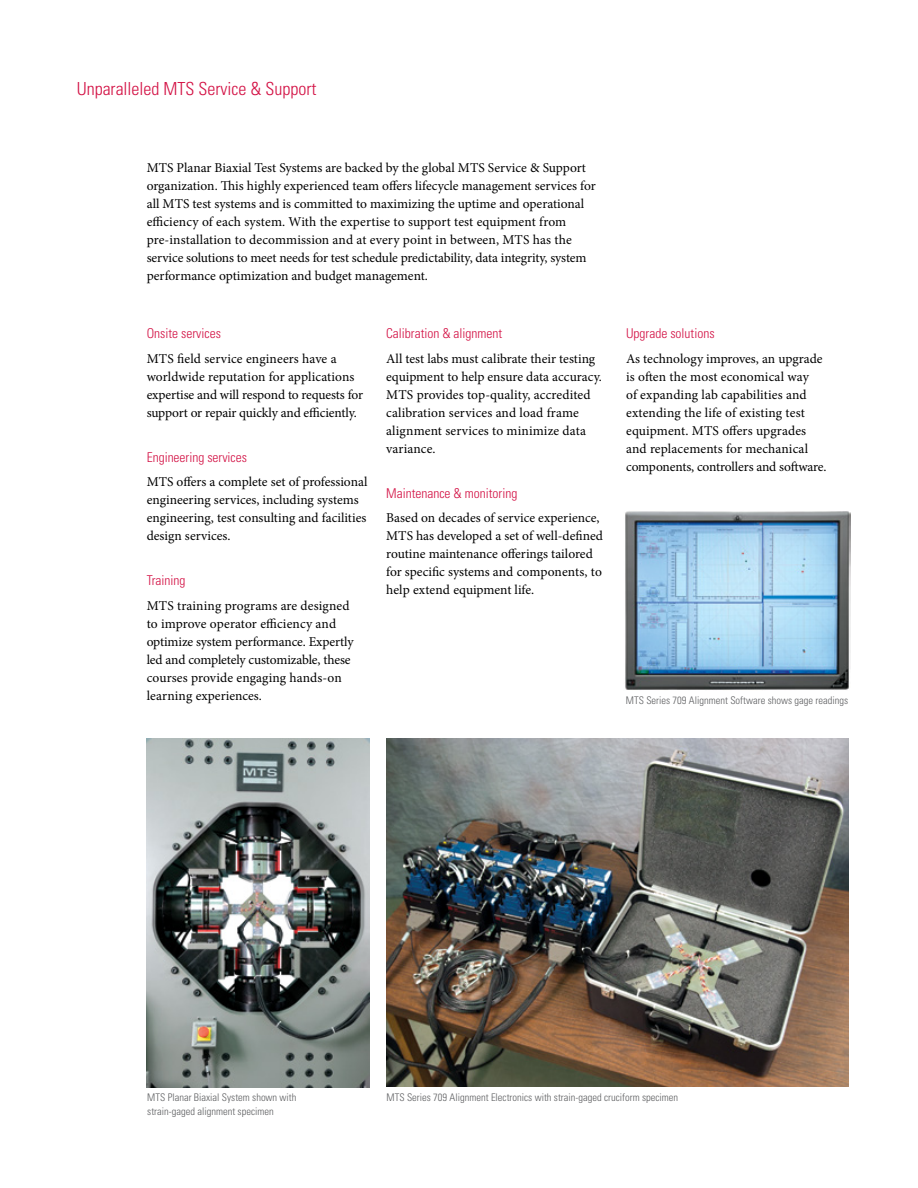
<style>
.page{position:relative;width:918px;height:1188px;background:#fff}
.page>*{position:absolute;margin:0;border:0;box-sizing:border-box;transform-origin:0 0}
.t1{font:300 condensed 18px "Univers";color:#d31245}
.t2{font:13.5px/18px "Minion Pro";color:#000}
.t3{font:300 condensed 13.5px "Univers";color:#d31245}
.t4{font:300 condensed 10.5px/13.5px "Univers";color:#5f6062}
</style>
<div class="page">
<img style="left:147px;top:739px;width:222px;height:349px">
<img style="left:387px;top:739px;width:462px;height:347px">
<img style="left:625px;top:511px;width:225px;height:179px">
<h1 class="t1" style="left:77px;top:78px;width:241px">Unparalleled MTS Service &amp; Support</h1>
<p class="t2" style="left:147px;top:159px;width:451px">MTS Planar Biaxial Test Systems are backed by the global MTS Service &amp; Support organization. This highly experienced team offers lifecycle management services for all MTS test systems and is committed to maximizing the uptime and operational efficiency of each system. With the expertise to support test equipment from pre-installation to decommission and at every point in between, MTS has the service solutions to meet needs for test schedule predictability, data integrity, system performance optimization and budget management.</p>
<p class="t3" style="left:147px;top:325px;width:76px">Onsite services</p>
<p class="t2" style="left:147px;top:349px;width:218px">MTS field service engineers have a worldwide reputation for applications expertise and will respond to requests for support or repair quickly and efficiently.</p>
<p class="t3" style="left:147px;top:449px;width:102px">Engineering services</p>
<p class="t2" style="left:147px;top:473px;width:222px">MTS offers a complete set of professional engineering services, including systems engineering, test consulting and facilities design services.</p>
<p class="t3" style="left:147px;top:572px;width:40px">Training</p>
<p class="t2" style="left:147px;top:597px;width:208px">MTS training programs are designed to improve operator efficiency and optimize system performance. Expertly led and completely customizable, these courses provide engaging hands-on learning experiences.</p>
<p class="t3" style="left:386px;top:325px;width:118px">Calibration &amp; alignment</p>
<p class="t2" style="left:386px;top:349px;width:217px">All test labs must calibrate their testing equipment to help ensure data accuracy.<br>MTS provides top-quality, accredited calibration services and load frame alignment services to minimize data variance.</p>
<p class="t3" style="left:386px;top:485px;width:133px">Maintenance &amp; monitoring</p>
<p class="t2" style="left:386px;top:509px;width:218px">Based on decades of service experience, MTS has developed a set of well-defined routine maintenance offerings tailored for specific systems and components, to help extend equipment life.</p>
<p class="t3" style="left:626px;top:325px;width:90px">Upgrade solutions</p>
<p class="t2" style="left:626px;top:349px;width:202px">As technology improves, an upgrade is often the most economical way<br>of expanding lab capabilities and extending the life of existing test equipment. MTS offers upgrades and replacements for mechanical components, controllers and software.</p>
<p class="t4" style="left:626px;top:694px;width:224px">MTS Series 709 Alignment Software shows gage readings</p>
<p class="t4" style="left:147px;top:1091px;width:151px">MTS Planar Biaxial System shown with strain-gaged alignment specimen</p>
<p class="t4" style="left:387px;top:1091px;width:293px">MTS Series 709 Alignment Electronics with strain-gaged cruciform specimen</p>
</div>
